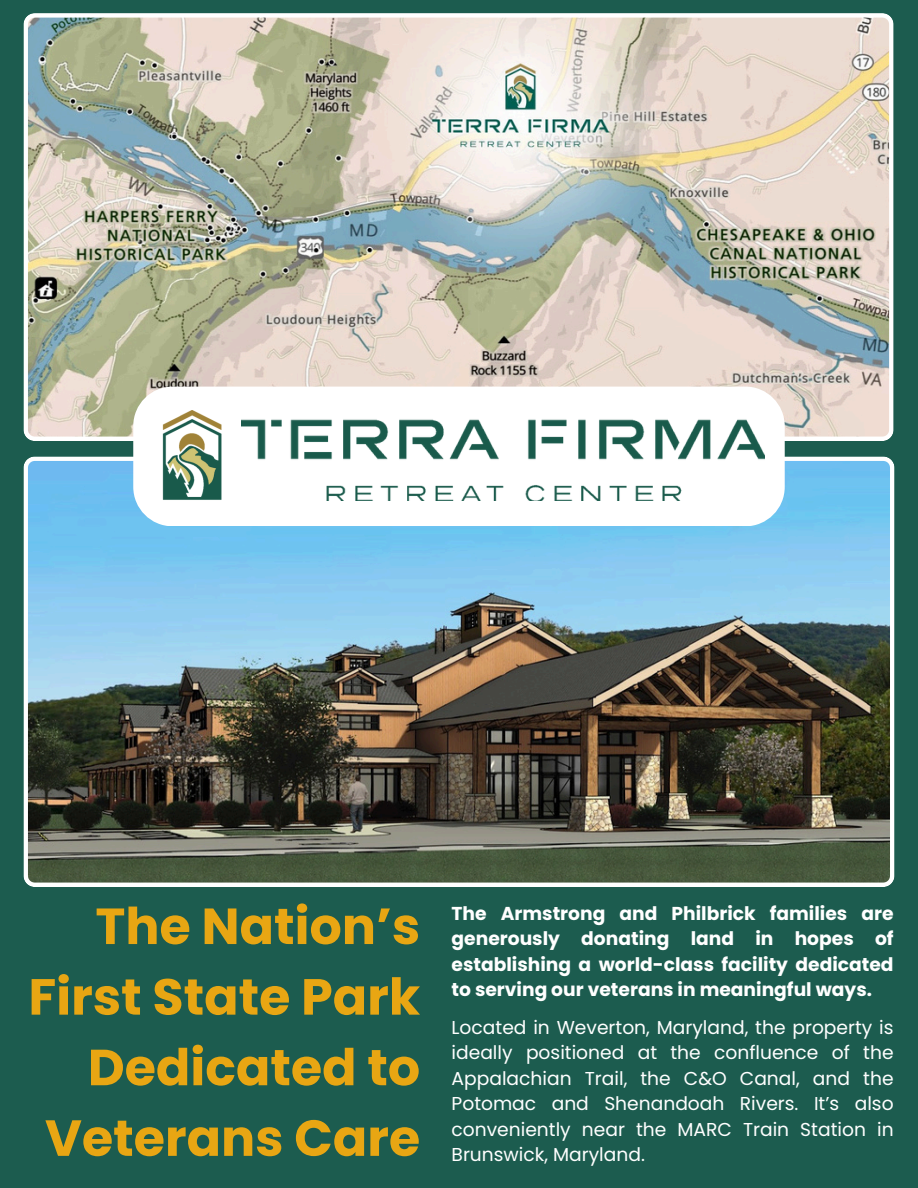
<style>
.page{position:relative;width:918px;height:1188px;background:#1c5c4f}
.page>*{position:absolute;margin:0;border:0;box-sizing:border-box;transform-origin:0 0}
.t1{font:700 50.7px/70.7px "Poppins";color:#e8a613;text-align:right}
.t2{font:18.75px/25.5px "Poppins";color:#fff;text-align:justify}
.t3{font:700 18.75px/25.5px "Poppins";color:#fff;text-align:justify}
</style>
<div class="page">
<img style="left:23px;top:13px;width:870px;height:428px">
<img style="left:23px;top:456px;width:871px;height:431px">
<div style="left:133px;top:387px;width:652px;height:139px;background:#fff;border-radius:39px"></div>
<img style="left:241px;top:419px;width:523px;height:81px">
<img style="left:162px;top:410px;width:60px;height:90px">
<p class="t1" style="left:28px;top:891px;width:393px">The Nation’s<br>First State Park<br>Dedicated to<br>Veterans Care</p>
<h1 class="t3" style="left:452px;top:900px;width:444px">The Armstrong and Philbrick families are generously donating land in hopes of establishing a world-class facility dedicated to serving our veterans in meaningful ways.</h1>
<h2 class="t2" style="left:452px;top:1014px;width:444px">Located in Weverton, Maryland, the property is ideally positioned at the confluence of the Appalachian Trail, the C&amp;O Canal, and the Potomac and Shenandoah Rivers. It’s also conveniently near the MARC Train Station in Brunswick, Maryland.</h2>
</div>
